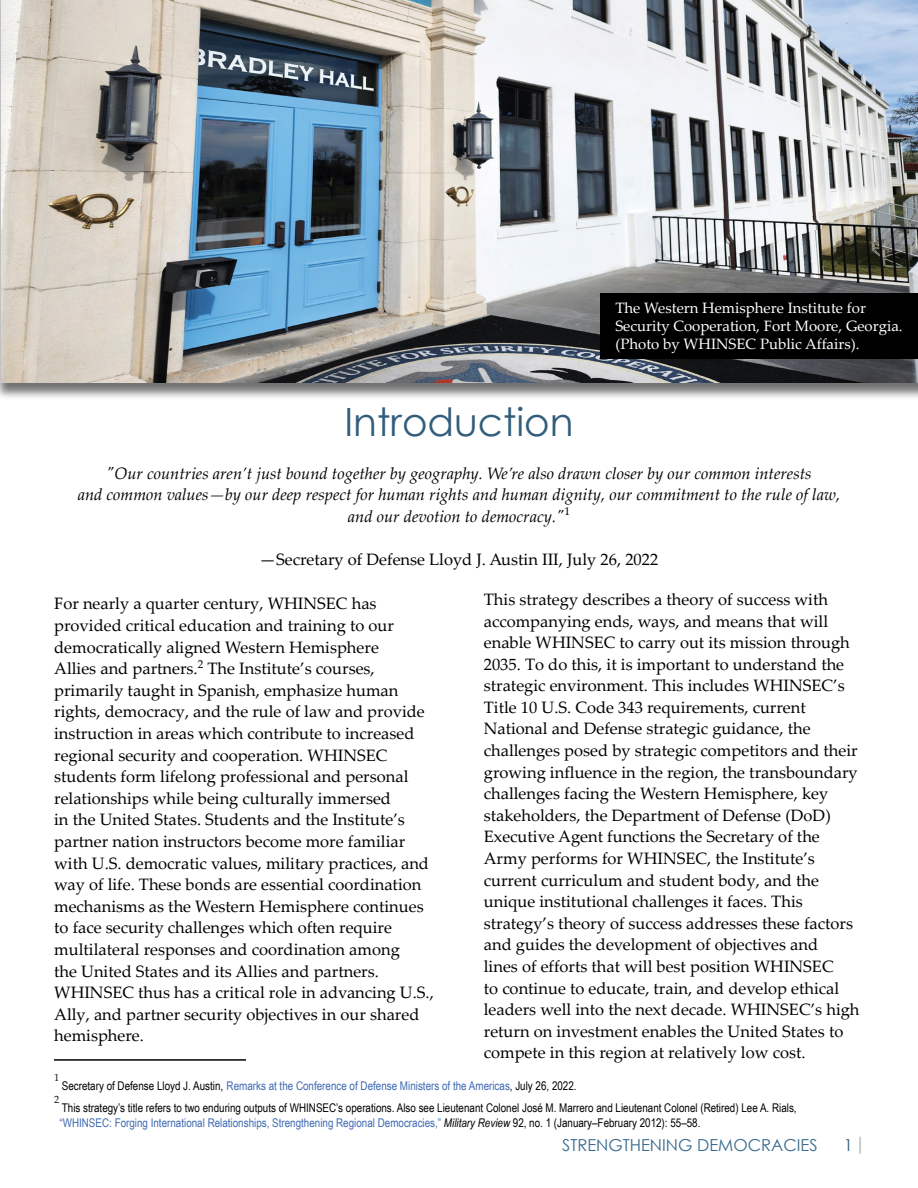
<style>
.page{position:relative;width:918px;height:1188px;background:#fff}
.page>*{position:absolute;margin:0;border:0;box-sizing:border-box;transform-origin:0 0}
.t1{font:39px "Century Gothic";color:#325e7c}
.t2{font:16.5px/21.6px "Palatino Linotype";color:#000}
.t3{font:italic 16.5px/21.6px "Palatino Linotype";color:#000;text-align:center}
.t4{font:16.5px "Century Gothic";color:#396a8c}
.t5{font:16.5px "Century Gothic";color:#325e7c}
.t6{font:15px/18px "Palatino Linotype";color:#fff}
.t7{font:12px/15px "Arial Narrow";color:#000}
.t8{font:12px "Arial Narrow";color:#3d69b2}
.t9{font:10.5px "Palatino Linotype";color:#1d1714}
.s1{color:#000}
.s2{color:#3d69b2}
.s3{font-style:italic}
</style>
<div class="page">
<svg style="left:860px;top:1137px;width:1px;height:17px"></svg>
<hr style="left:54px;top:1059px;width:192px;height:2px;background:#000">
<div style="left:0;top:0;width:918px;height:400px;background:#000;opacity:.55"></div>
<img style="left:1px;top:0;width:917px;height:382px">
<div style="left:601px;top:293px;width:317px;height:66px;background:#000"></div>
<p class="t6" style="left:615px;top:298px;width:289px">The Western Hemisphere Institute for<br>Security Cooperation, Fort Moore, Georgia. (Photo by WHINSEC Public Affairs).</p>
<h1 class="t1" style="left:344px;top:395px;width:231px">Introduction</h1>
<p class="t3" style="left:78px;top:461px;width:764px">"Our countries aren’t just bound together by geography. We’re also drawn closer by our common interests<br>and common values—by our deep respect for human rights and human dignity, our commitment to the rule of law, and our devotion to democracy."<sup>1</sup></p>
<p class="t2" style="left:260px;top:548px;width:400px">—Secretary of Defense Lloyd J. Austin III, July 26, 2022</p>
<p class="t2" style="left:54px;top:592px;width:381px">For nearly a quarter century, WHINSEC has provided critical education and training to our democratically aligned Western Hemisphere<br>Allies and partners.<sup>2</sup> The Institute’s courses, primarily taught in Spanish, emphasize human rights, democracy, and the rule of law and provide instruction in areas which contribute to increased regional security and cooperation. WHINSEC students form lifelong professional and personal relationships while being culturally immersed<br>in the United States. Students and the Institute’s partner nation instructors become more familiar with U.S. democratic values, military practices, and way of life. These bonds are essential coordination mechanisms as the Western Hemisphere continues to face security challenges which often require multilateral responses and coordination among<br>the United States and its Allies and partners.<br>WHINSEC thus has a critical role in advancing U.S., Ally, and partner security objectives in our shared hemisphere.</p>
<p class="t2" style="left:484px;top:588px;width:377px">This strategy describes a theory of success with accompanying ends, ways, and means that will enable WHINSEC to carry out its mission through 2035. To do this, it is important to understand the strategic environment. This includes WHINSEC’s Title 10 U.S. Code 343 requirements, current National and Defense strategic guidance, the challenges posed by strategic competitors and their growing influence in the region, the transboundary challenges facing the Western Hemisphere, key stakeholders, the Department of Defense (DoD)<br>Executive Agent functions the Secretary of the Army performs for WHINSEC, the Institute’s current curriculum and student body, and the unique institutional challenges it faces. This strategy’s theory of success addresses these factors and guides the development of objectives and<br>lines of efforts that will best position WHINSEC<br>to continue to educate, train, and develop ethical leaders well into the next decade. WHINSEC’s high return on investment enables the United States to compete in this region at relatively low cost.</p>
<p class="t9" style="left:54px;top:1070px;width:7px">1</p>
<p class="t8" style="left:62px;top:1077px;width:516px"><span class="s1">Secretary of Defense Lloyd J. Austin,</span> Remarks at the Conference of Defense Ministers of the Americas<span class="s1">, July 26, 2022.</span></p>
<p class="t9" style="left:54px;top:1092px;width:7px">2</p>
<p class="t7" style="left:59px;top:1100px;width:739px">This strategy’s title refers to two enduring outputs of WHINSEC’s operations. Also see Lieutenant Colonel José M. Marrero and Lieutenant Colonel (Retired) Lee A. Rials, <span class="s2">“WHINSEC: Forging International Relationships, Strengthening Regional Democracies,”</span> <span class="s3">Military Review</span> 92, no. 1 (January–February 2012): 55–58.</p>
<p class="t4" style="left:562px;top:1134px;width:257px">STRENGTHENING DEMOCRACIES</p>
<p class="t5" style="left:844px;top:1133px;width:11px">1</p>
</div>
